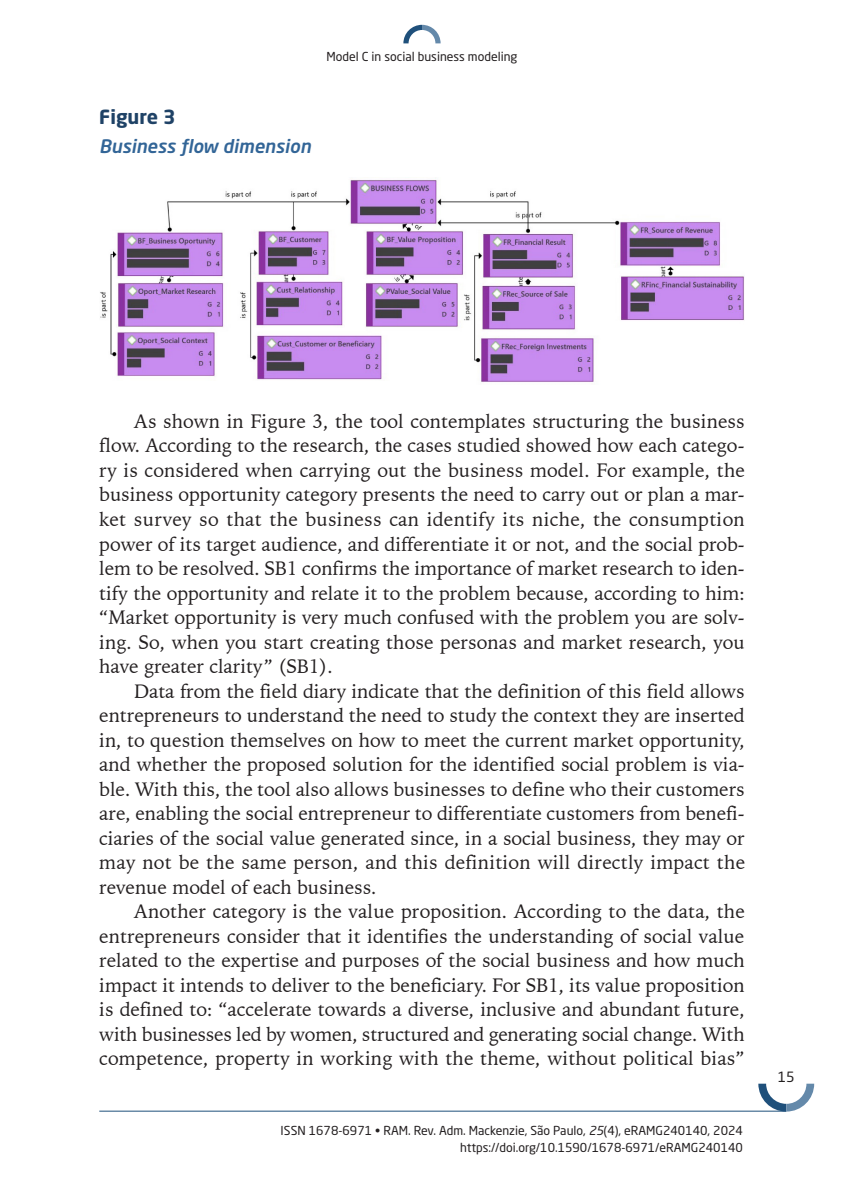
<style>
.page{position:relative;width:844px;height:1191px;background:#fff}
.page>*{position:absolute;margin:0;border:0;box-sizing:border-box;transform-origin:0 0}
.t1{font:19.25px/24.5px "Iowan Old Style BT";letter-spacing:.005em;color:#231f20;text-align:justify}
.t2{font:700 19.25px "Neo Sans Std";color:#1f4266}
.t3{font:italic 500 18.38px "Neo Sans Std";color:#326597}
.t4{font:14px "Neo Sans Std";color:#231f20}
.t5{font:12.25px/17.5px "Neo Sans Std";color:#231f20;text-align:right}
.s1{font-style:italic}
</style>
<div class="page">
<hr style="left:99px;top:1110px;width:687px;height:1px;background:#1f507b">
<svg style="left:403px;top:25px;width:37px;height:18px"></svg>
<svg style="left:758px;top:1083px;width:56px;height:28px"></svg>
<img style="left:100px;top:178px;width:644px;height:205px">
<p class="t5" style="left:326px;top:47px;width:192px">Model C in social business modeling</p>
<p class="t2" style="left:99px;top:104px;width:78px">Figure 3</p>
<p class="t3" style="left:99px;top:135px;width:213px">Business flow dimension</p>
<p class="t1" style="left:99px;top:409px;width:647px;text-indent:35px">As shown in Figure 3, the tool contemplates structuring the business flow. According to the research, the cases studied showed how each catego&shy;ry is considered when carrying out the business model. For example, the business opportunity category presents the need to carry out or plan a mar&shy;ket survey so that the business can identify its niche, the consumption power of its target audience, and differentiate it or not, and the social prob&shy;lem to be resolved. SB1 confirms the importance of market research to iden&shy;tify the opportunity and relate it to the problem because, according to him: “Market opportunity is very much confused with the problem you are solv&shy;ing. So, when you start creating those personas and market research, you have greater clarity” (SB1).</p>
<p class="t1" style="left:99px;top:678px;width:647px;text-indent:35px">Data from the field diary indicate that the definition of this field allows entrepreneurs to understand the need to study the context they are inserted in, to question themselves on how to meet the current market opportunity, and whether the proposed solution for the identified social problem is via&shy;ble. With this, the tool also allows businesses to define who their customers are, enabling the social entrepreneur to differentiate customers from benefi&shy;ciaries of the social value generated since, in a social business, they may or may not be the same person, and this definition will directly impact the revenue model of each business.</p>
<p class="t1" style="left:99px;top:899px;width:647px;text-indent:35px">Another category is the value proposition. According to the data, the entrepreneurs consider that it identifies the understanding of social value related to the expertise and purposes of the social business and how much impact it intends to deliver to the beneficiary. For SB1, its value proposition is defined to: “accelerate towards a diverse, inclusive and abundant future, with businesses led by women, structured and generating social change. With competence, property in working with the theme, without political bias”</p>
<p class="t5" style="left:280px;top:1121px;width:463px">ISSN 1678-6971 • RAM. Rev. Adm. Mackenzie, São Paulo, <span class="s1">25</span>(4), eRAMG240140, 2024 https://doi.org/10.1590/1678-6971/eRAMG240140</p>
<p class="t4" style="left:777px;top:1068px;width:18px">15</p>
</div>
